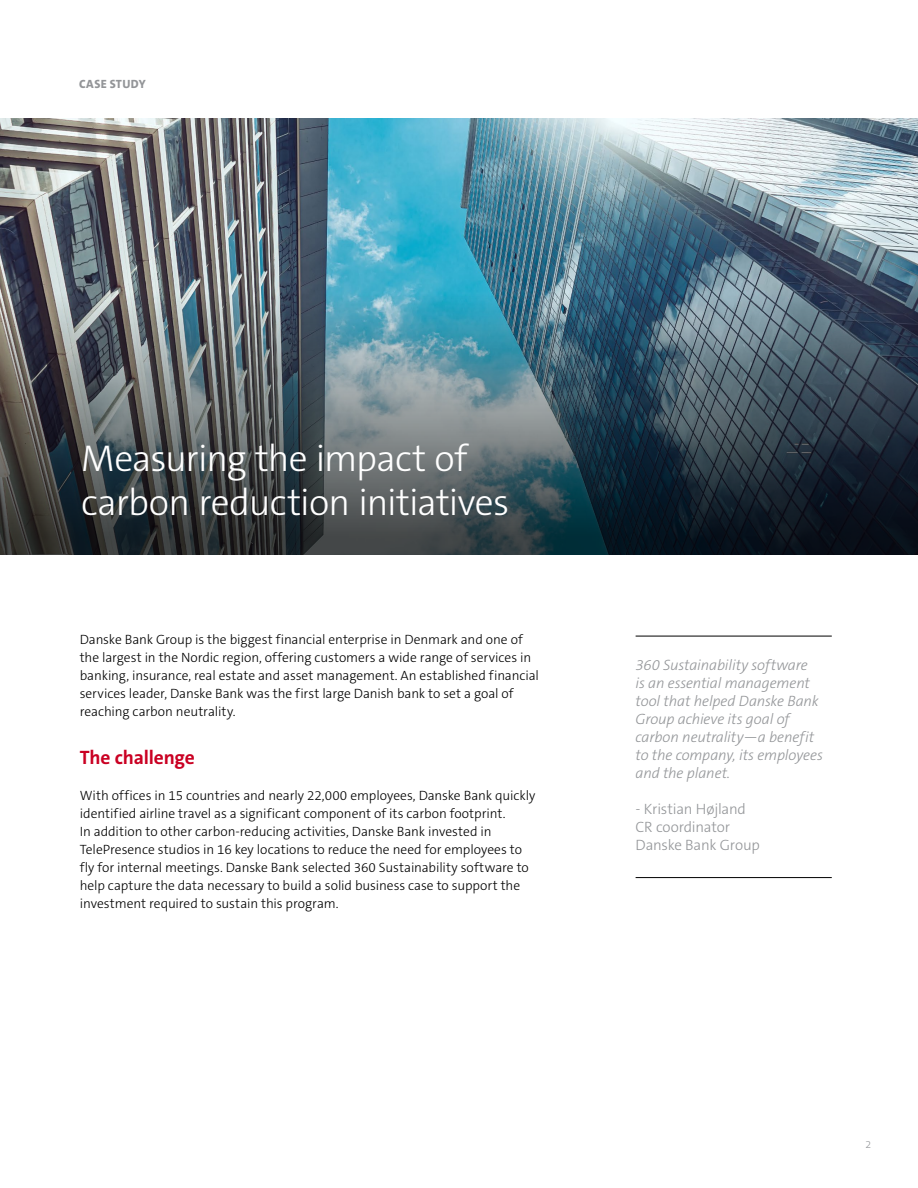
<style>
.page{position:relative;width:918px;height:1188px;background:#fff}
.page>*{position:absolute;margin:0;border:0;box-sizing:border-box;transform-origin:0 0}
.t1{font:300 37.5px/43.5px "The Sans C5";letter-spacing:-.02em;color:#fff}
.t2{font:700 19.5px "The Sans C5";letter-spacing:-.01em;color:#ca0123}
.t3{font:italic 300 15px/18px "The Sans C5";letter-spacing:-.01em;color:#939598}
.t4{font:300 15px/18px "The Sans C5";letter-spacing:-.015em;color:#939598}
.t5{font:300 13.5px/18px "The Sans C5";letter-spacing:-.005em;color:#000}
.t6{font:800 12px "The Sans C5";letter-spacing:.03em;color:#939598}
.t7{font:300 10.5px "The Sans C5";color:#939598}
.s1{font-style:italic}
</style>
<div class="page">
<img style="left:0;top:119px;width:918px;height:158px">
<img style="left:0;top:277px;width:918px;height:277px">
<hr style="left:636px;top:636px;width:196px;height:1px;background:#000">
<hr style="left:636px;top:877px;width:196px;height:1px;background:#000">
<p class="t6" style="left:79px;top:77px;width:68px">CASE STUDY</p>
<h1 class="t1" style="left:81px;top:437px;width:429px">Measuring the impact of carbon reduction initiatives</h1>
<p class="t5" style="left:80px;top:630px;width:461px">Danske Bank Group is the biggest financial enterprise in Denmark and one of the largest in the Nordic region, offering customers a wide range of services in banking, insurance, real estate and asset management. An established financial services leader, Danske Bank was the first large Danish bank to set a goal of reaching carbon neutrality.</p>
<h2 class="t2" style="left:80px;top:745px;width:117px">The challenge</h2>
<p class="t5" style="left:80px;top:786px;width:457px">With offices in 15 countries and nearly 22,000 employees, Danske Bank quickly identified airline travel as a significant component of its carbon footprint.<br>In addition to other carbon-reducing activities, Danske Bank invested in TelePresence studios in 16 key locations to reduce the need for employees to fly for internal meetings. Danske Bank selected 360 Sustainability software to help capture the data necessary to build a solid business case to support the investment required to sustain this program.</p>
<p class="t3" style="left:636px;top:656px;width:189px">360 Sustainability software<br>is an essential management tool that helped Danske Bank<br>Group achieve its goal of carbon neutrality—a benefit to the company, its employees and the planet.</p>
<p class="t4" style="left:636px;top:800px;width:126px"><span class="s1">-</span> Kristian Højland<br>CR coordinator<br>Danske Bank Group</p>
<p class="t7" style="left:866px;top:1137px;width:7px">2</p>
</div>
